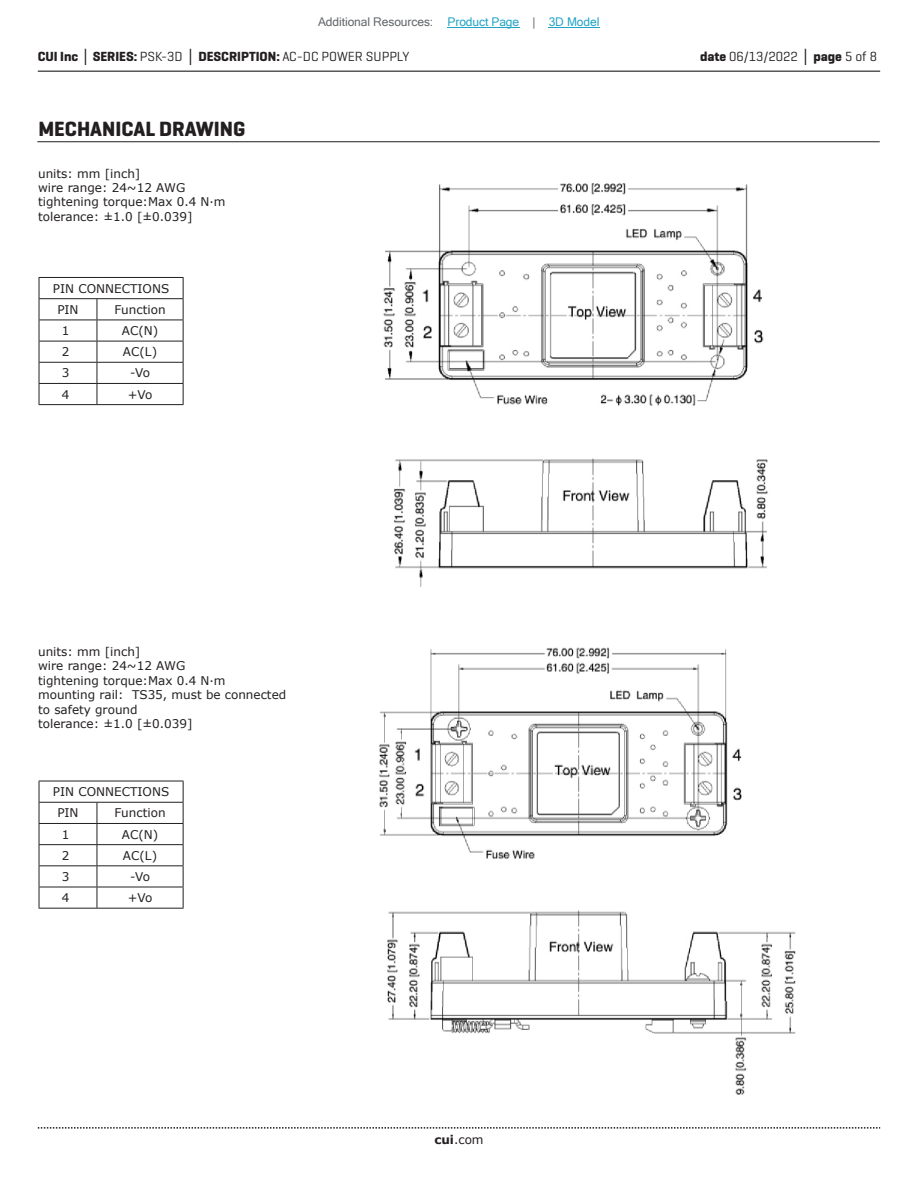
<style>
.page{position:relative;width:918px;height:1188px;background:#fff}
.page>*{position:absolute;margin:0;border:0;box-sizing:border-box;transform-origin:0 0}
.t1{font:700 21px "Geogrotesque";color:#231f20}
.t2{font:700 13.5px "Geogrotesque";color:#231f20}
.t3{font:13.5px "Geogrotesque";color:#231f20}
.t4{font:12px/14.4px "Verdana";color:#231f20}
.t5{font:12px "Microsoft Sans Serif";letter-spacing:-.005em;color:#63676b}
.s1{color:#23a4c6}
.s2{font-family:"Verdana"}
.s3{font-weight:400}
.s4{font-weight:700}
.s5{font-family:"Verdana";font-weight:700}
</style>
<div class="page">
<hr style="left:38px;top:71px;width:842px;height:1px;background:#231f20">
<svg style="left:38px;top:1127px;width:842px;height:2px"></svg>
<hr style="left:39px;top:277px;width:58px;height:1px;background:#231f20">
<hr style="left:97px;top:277px;width:87px;height:1px;background:#231f20">
<hr style="left:39px;top:298px;width:58px;height:1px;background:#231f20">
<hr style="left:97px;top:298px;width:87px;height:1px;background:#231f20">
<hr style="left:39px;top:320px;width:58px;height:1px;background:#231f20">
<hr style="left:97px;top:320px;width:87px;height:1px;background:#231f20">
<hr style="left:39px;top:341px;width:58px;height:1px;background:#231f20">
<hr style="left:39px;top:362px;width:58px;height:1px;background:#231f20">
<hr style="left:39px;top:383px;width:58px;height:1px;background:#231f20">
<hr style="left:39px;top:404px;width:58px;height:1px;background:#231f20">
<hr style="left:97px;top:341px;width:87px;height:1px;background:#231f20">
<hr style="left:97px;top:362px;width:87px;height:1px;background:#231f20">
<hr style="left:97px;top:383px;width:87px;height:1px;background:#231f20">
<svg style="left:183px;top:278px;width:1px;height:126px"></svg>
<hr style="left:97px;top:404px;width:87px;height:1px;background:#231f20">
<svg style="left:39px;top:278px;width:1px;height:126px"></svg>
<svg style="left:97px;top:299px;width:1px;height:105px"></svg>
<hr style="left:37px;top:141px;width:843px;height:1px;background:#231f20">
<img style="left:383px;top:183px;width:385px;height:404px">
<img style="left:379px;top:647px;width:417px;height:448px">
<hr style="left:39px;top:781px;width:58px;height:1px;background:#231f20">
<hr style="left:97px;top:781px;width:87px;height:1px;background:#231f20">
<hr style="left:39px;top:802px;width:58px;height:1px;background:#231f20">
<hr style="left:97px;top:802px;width:87px;height:1px;background:#231f20">
<hr style="left:39px;top:823px;width:58px;height:1px;background:#231f20">
<hr style="left:97px;top:823px;width:87px;height:1px;background:#231f20">
<hr style="left:39px;top:844px;width:58px;height:1px;background:#231f20">
<hr style="left:39px;top:865px;width:58px;height:1px;background:#231f20">
<hr style="left:39px;top:887px;width:58px;height:1px;background:#231f20">
<hr style="left:39px;top:908px;width:58px;height:1px;background:#231f20">
<hr style="left:97px;top:844px;width:87px;height:1px;background:#231f20">
<hr style="left:97px;top:865px;width:87px;height:1px;background:#231f20">
<hr style="left:97px;top:887px;width:87px;height:1px;background:#231f20">
<svg style="left:183px;top:781px;width:1px;height:127px"></svg>
<hr style="left:97px;top:908px;width:87px;height:1px;background:#231f20">
<svg style="left:39px;top:781px;width:1px;height:127px"></svg>
<svg style="left:97px;top:803px;width:1px;height:105px"></svg>
<hr style="left:448px;top:27px;width:72px;height:1px;background:#23a4c6">
<hr style="left:549px;top:27px;width:51px;height:1px;background:#23a4c6">
<p class="t5" style="left:318px;top:15px;width:283px">Additional Resources: <span class="s1">Product Page</span> | <span class="s1">3D Model</span></p>
<p class="t2" style="left:38px;top:48px;width:373px">CUI Inc <span class="s2">│</span> SERIES: <span class="s3">PSK-3D</span> <span class="s2">│</span> DESCRIPTION: <span class="s3">AC-DC POWER SUPPLY</span></p>
<p class="t3" style="left:700px;top:48px;width:179px"><span class="s4">date</span> 06/13/2022 <span class="s5">│</span> <span class="s4">page</span> 5 of 8</p>
<h1 class="t1" style="left:38px;top:116px;width:208px">MECHANICAL DRAWING</h1>
<p class="t4" style="left:38px;top:166px;width:189px">units: mm [inch]<br>wire range: 24~12 AWG tightening torque:Max 0.4 N·m tolerance: ±1.0 [±0.039]</p>
<p class="t4" style="left:57px;top:278px;width:113px;line-height:21.3px;text-indent:-4px">PIN CONNECTIONS<br>PIN</p>
<p class="t4" style="left:114px;top:302px;width:53px">Function</p>
<p class="t4" style="left:62px;top:323px;width:9px">1</p>
<p class="t4" style="left:122px;top:323px;width:38px">AC(N)</p>
<p class="t4" style="left:62px;top:345px;width:9px">2</p>
<p class="t4" style="left:123px;top:345px;width:36px">AC(L)</p>
<p class="t4" style="left:62px;top:366px;width:9px">3</p>
<p class="t4" style="left:130px;top:366px;width:22px">-Vo</p>
<p class="t4" style="left:62px;top:387px;width:9px">4</p>
<p class="t4" style="left:128px;top:387px;width:26px">+Vo</p>
<p class="t4" style="left:38px;top:644px;width:250px">units: mm [inch]<br>wire range: 24~12 AWG<br>tightening torque:Max 0.4 N·m<br>mounting rail: TS35, must be connected to safety ground<br>tolerance: ±1.0 [±0.039]</p>
<p class="t4" style="left:57px;top:781px;width:113px;line-height:21.1px;text-indent:-4px">PIN CONNECTIONS<br>PIN</p>
<p class="t4" style="left:114px;top:806px;width:53px">Function</p>
<p class="t4" style="left:62px;top:827px;width:9px">1</p>
<p class="t4" style="left:122px;top:827px;width:38px">AC(N)</p>
<p class="t4" style="left:62px;top:848px;width:9px">2</p>
<p class="t4" style="left:123px;top:848px;width:36px">AC(L)</p>
<p class="t4" style="left:62px;top:869px;width:9px">3</p>
<p class="t4" style="left:130px;top:869px;width:22px">-Vo</p>
<p class="t4" style="left:62px;top:890px;width:9px">4</p>
<p class="t4" style="left:128px;top:890px;width:26px">+Vo</p>
<p class="t4" style="left:434px;top:1132px;width:51px"><span class="s4">cui</span>.com</p>
</div>
